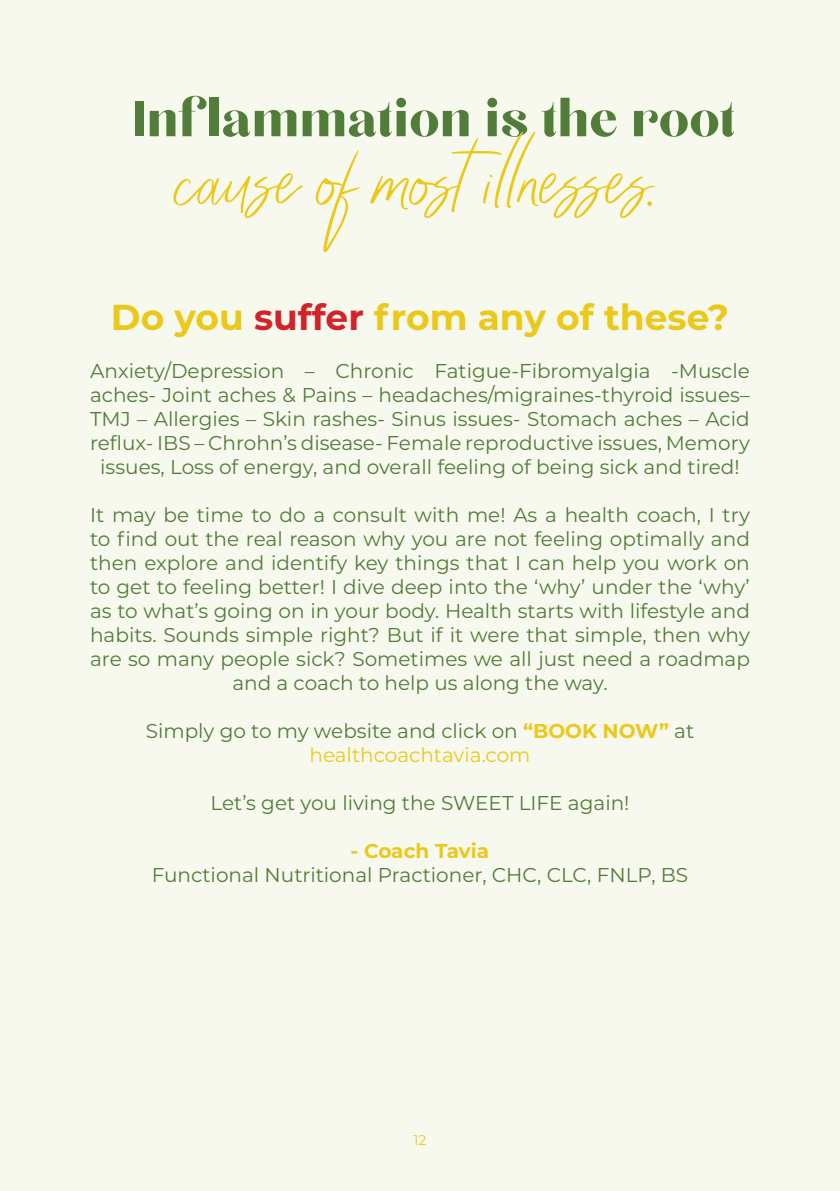
<style>
.page{position:relative;width:840px;height:1191px;background:#fff}
.page>*{position:absolute;margin:0;border:0;box-sizing:border-box;transform-origin:0 0}
.t1{font:62px "Chloe";color:#527c39}
.t2{font:60.4px "Monique Script";color:#ebc91b}
.t3{font:700 36px "Montserrat";color:#ebc91b}
.t4{font:20px/24px "Montserrat";color:#527c39;text-align:center}
.t5{font:20px "Montserrat";color:#ebc91b}
.t6{font:700 20px "Montserrat";letter-spacing:-.005em;color:#ebc91b}
.t7{font:14px "Montserrat";color:#ebc91b}
.s1{color:#d2232a}
.s2{font-weight:700;color:#ebc91b}
</style>
<div class="page">
<div style="left:0;top:0;width:839px;height:1191px;background:#f7f8ee"></div>
<p class="t1" style="left:132px;top:87px;width:604px">Inflammation is the root</p>
<p class="t2" style="left:174px;top:147px;width:480px">cause of mostillnesses.</p>
<p class="t3" style="left:111px;top:291px;width:619px">Do you <span class="s1">suffer</span> from any of these?</p>
<p class="t4" style="left:90px;top:358px;width:661px">Anxiety/Depression – Chronic Fatigue-Fibromyalgia -Muscle aches- Joint aches &amp; Pains – headaches/migraines-thyroid issues– TMJ – Allergies – Skin rashes- Sinus issues- Stomach aches – Acid reflux- IBS – Chrohn’s disease- Female reproductive issues, Memory issues, Loss of energy, and overall feeling of being sick and tired!</p>
<p class="t4" style="left:90px;top:502px;width:661px">It may be time to do a consult with me! As a health coach, I try to find out the real reason why you are not feeling optimally and then explore and identify key things that I can help you work on to get to feeling better! I dive deep into the ‘why’ under the ‘why’ as to what’s going on in your body. Health starts with lifestyle and habits. Sounds simple right? But if it were that simple, then why are so many people sick? Sometimes we all just need a roadmap and a coach to help us along the way.</p>
<p class="t4" style="left:146px;top:718px;width:549px">Simply go to my website and click on <span class="s2">“BOOK NOW”</span> at</p>
<p class="t5" style="left:309px;top:741px;width:222px">healthcoachtavia.com</p>
<p class="t4" style="left:210px;top:790px;width:420px">Let’s get you living the SWEET LIFE again!</p>
<p class="t6" style="left:350px;top:836px;width:140px">- Coach Tavia</p>
<p class="t4" style="left:152px;top:862px;width:537px">Functional Nutritional Practioner, CHC, CLC, FNLP, BS</p>
<p class="t7" style="left:413px;top:1130px;width:15px">12</p>
</div>
